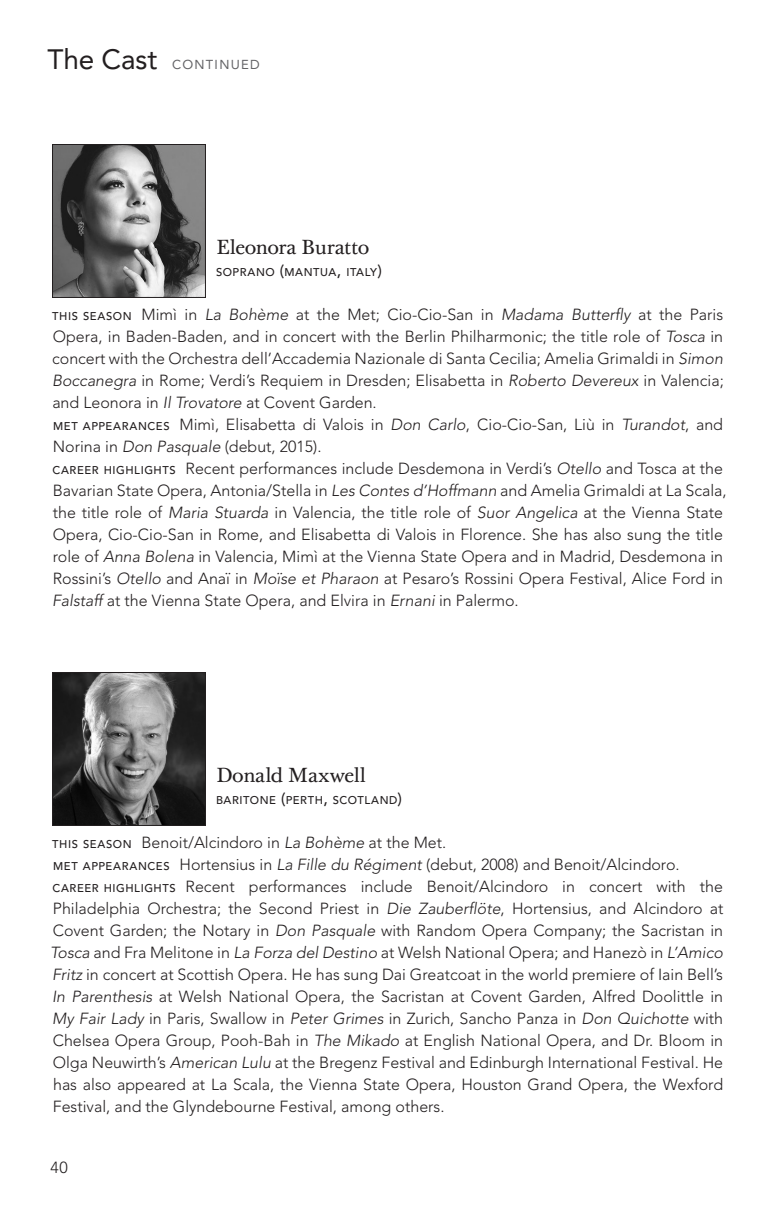
<style>
.page{position:relative;width:774px;height:1224px;background:#fff}
.page>*{position:absolute;margin:0;border:0;box-sizing:border-box;transform-origin:0 0}
.t1{font:20px "Baskerville Ten Pro";letter-spacing:-.015em;color:#231f20}
.No_Spacing{font:300 16px/22px "Avenir LT Pro";color:#231f20;text-align:justify}
._5_Donor_A_head_NEW{font:13px "Avenir LT Pro";letter-spacing:.1em;color:#636366}
.No_Spacing-2{font:500 11.2px "Avenir LT Pro";letter-spacing:.05em;color:#231f20}
.s1{font-size:28px;color:#231f20}
.s2{font-size:16px}
.s3{font-weight:500;font-size:11.2px}
.s4{font-style:italic}
</style>
<div class="page">
<img style="left:54px;top:674px;width:150px;height:150px">
<div style="left:52px;top:672px;width:154px;height:154px;border:1px solid #231f20"></div>
<img style="left:54px;top:146px;width:150px;height:150px">
<div style="left:52px;top:144px;width:154px;height:154px;border:1px solid #231f20"></div>
<p class="_5_Donor_A_head_NEW" style="left:48px;top:57px;width:214px"><span class="s1">The Cast</span> CONTINUED</p>
<p class="t1" style="left:216px;top:234px;width:155px">Eleonora Buratto</p>
<p class="No_Spacing-2" style="left:216px;top:265px;width:167px">SOPRANO <span class="s2">(</span>MANTUA<span class="s2">,</span> ITALY<span class="s2">)</span></p>
<p class="No_Spacing" style="left:52px;top:304px;width:673px"><span class="s3">THIS SEASON</span> Mimì in <span class="s4">La Bohème</span> at the Met; Cio-Cio-San in <span class="s4">Madama Butterfly</span> at the Paris Opera, in Baden-Baden, and in concert with the Berlin Philharmonic; the title role of <span class="s4">Tosca</span> in concert with the Orchestra dell’Accademia Nazionale di Santa Cecilia; Amelia Grimaldi in <span class="s4">Simon Boccanegra</span> in Rome; Verdi’s Requiem in Dresden; Elisabetta in <span class="s4">Roberto Devereux</span> in Valencia; and Leonora in <span class="s4">Il Trovatore</span> at Covent Garden.</p>
<p class="No_Spacing" style="left:53px;top:414px;width:672px"><span class="s3">MET APPEARANCES</span> Mimì, Elisabetta di Valois in <span class="s4">Don Carlo</span>, Cio-Cio-San, Liù in <span class="s4">Turandot</span>, and<br>Norina in <span class="s4">Don Pasquale</span> (debut, 2015).</p>
<p class="No_Spacing" style="left:52px;top:458px;width:676px;text-align:left"><span class="s3">CAREER HIGHLIGHTS</span> Recent performances include Desdemona in Verdi’s <span class="s4">Otello</span> and Tosca at the Bavarian State Opera, Antonia/Stella in <span class="s4">Les Contes d’Hoffmann</span> and Amelia Grimaldi at La Scala, the title role of <span class="s4">Maria Stuarda</span> in Valencia, the title role of <span class="s4">Suor Angelica</span> at the Vienna State Opera, Cio-Cio-San in Rome, and Elisabetta di Valois in Florence. She has also sung the title role of <span class="s4">Anna Bolena</span> in Valencia, Mimì at the Vienna State Opera and in Madrid, Desdemona in Rossini’s <span class="s4">Otello</span> and Anaï in <span class="s4">Moïse et Pharaon</span> at Pesaro’s Rossini Opera Festival, Alice Ford in <span class="s4">Falstaff</span> at the Vienna State Opera, and Elvira in <span class="s4">Ernani</span> in Palermo.</p>
<p class="t1" style="left:216px;top:762px;width:151px">Donald Maxwell</p>
<p class="No_Spacing-2" style="left:216px;top:793px;width:188px">BARITONE <span class="s2">(</span>PERTH<span class="s2">,</span> SCOTLAND<span class="s2">)</span></p>
<p class="No_Spacing" style="left:52px;top:832px;width:396px"><span class="s3">THIS SEASON</span> Benoit/Alcindoro in <span class="s4">La Bohème</span> at the Met.</p>
<p class="No_Spacing" style="left:53px;top:854px;width:628px"><span class="s3">MET APPEARANCES</span> Hortensius in <span class="s4">La Fille du Régiment</span> (debut, 2008) and Benoit/Alcindoro.</p>
<p class="No_Spacing" style="left:50px;top:876px;width:675px"><span class="s3">CAREER HIGHLIGHTS</span> Recent performances include Benoit/Alcindoro in concert with the Philadelphia Orchestra; the Second Priest in <span class="s4">Die Zauberflöte</span>, Hortensius, and Alcindoro at Covent Garden; the Notary in <span class="s4">Don Pasquale</span> with Random Opera Company; the Sacristan in <span class="s4">Tosca</span> and Fra Melitone in <span class="s4">La Forza del Destino</span> at Welsh National Opera; and Hanezò in <span class="s4">L’Amico Fritz</span> in concert at Scottish Opera. He has sung Dai Greatcoat in the world premiere of Iain Bell’s <span class="s4">In Parenthesis</span> at Welsh National Opera, the Sacristan at Covent Garden, Alfred Doolittle in <span class="s4">My Fair Lady</span> in Paris, Swallow in <span class="s4">Peter Grimes</span> in Zurich, Sancho Panza in <span class="s4">Don Quichotte</span> with Chelsea Opera Group, Pooh-Bah in <span class="s4">The Mikado</span> at English National Opera, and Dr. Bloom in Olga Neuwirth’s <span class="s4">American Lulu</span> at the Bregenz Festival and Edinburgh International Festival. He has also appeared at La Scala, the Vienna State Opera, Houston Grand Opera, the Wexford Festival, and the Glyndebourne Festival, among others.</p>
<p class="No_Spacing" style="left:51px;top:1156px;width:19px">40</p>
</div>
